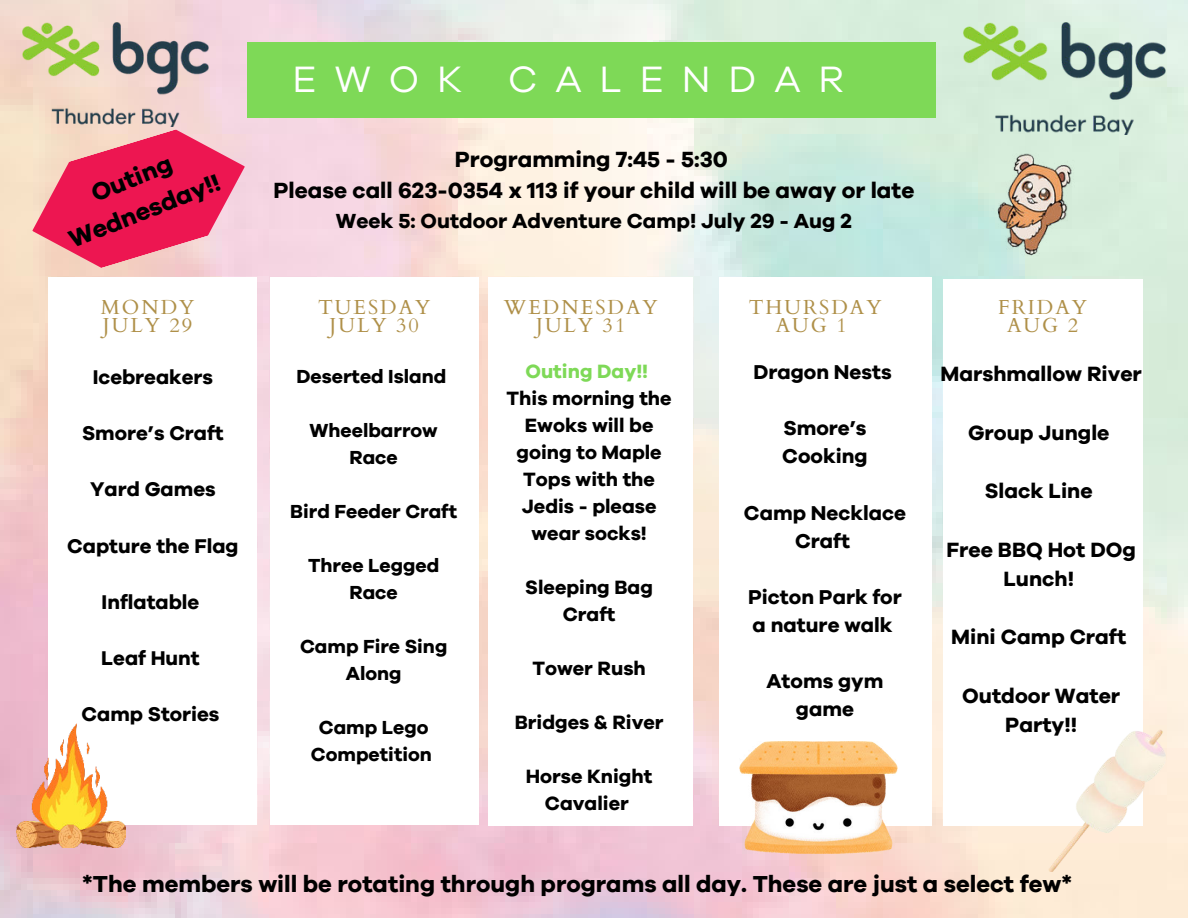
<style>
.page{position:relative;width:1188px;height:918px;background:#fff}
.page>*{position:absolute;margin:0;border:0;box-sizing:border-box;transform-origin:0 0}
.t1{font:37.95px "Galano Grotesque";letter-spacing:.475em;color:#fff}
.t2{font:700 25.2px/35px "Galano Grotesque";color:#000;text-align:center}
.t3{font:700 23.85px "Galano Grotesque";color:#000}
.t4{font:700 22.65px/31.5px "Galano Grotesque";color:#000;text-align:center}
.t5{font:700 21.3px/29.2px "Galano Grotesque";color:#000;text-align:center}
.t6{font:700 21px "Galano Grotesque";color:#000}
.t7{font:700 20.7px/28.2px "Galano Grotesque";color:#000}
.t8{font:700 20.55px "Galano Grotesque";color:#000}
.t9{font:20.25px/17.2px "Cardo";letter-spacing:.1em;color:#af9049;text-align:center}
.t10{font:700 19.8px/27px "Galano Grotesque";color:#000;text-align:center}
.t11{font:700 19.8px "Galano Grotesque";color:#7ed957}
.t12{font:700 19.5px/27px "Galano Grotesque";color:#000;text-align:center}
</style>
<div class="page">
<img style="left:0;top:0;width:1188px;height:918px">
<div style="left:270px;top:277px;width:208px;height:548px;background:#fff"></div>
<div style="left:247px;top:42px;width:688px;height:75px;background:#7ed957"></div>
<div style="left:489px;top:277px;width:204px;height:548px;background:#fff"></div>
<div style="left:943px;top:279px;width:199px;height:546px;background:#fff"></div>
<div style="left:719px;top:277px;width:212px;height:548px;background:#fff"></div>
<img style="left:22px;top:23px;width:187px;height:103px">
<img style="left:964px;top:23px;width:201px;height:111px">
<img style="left:978px;top:146px;width:111px;height:121px">
<div style="left:49px;top:277px;width:208px;height:548px;background:#fff"></div>
<svg style="left:32px;top:129px;width:213px;height:139px"></svg>
<img style="left:17px;top:723px;width:109px;height:124px">
<img style="left:739px;top:742px;width:159px;height:111px">
<img style="left:1048px;top:730px;width:117px;height:142px">
<p class="t2" style="left:50px;top:192px;width:162px;rotate:-22deg">Outing<br>Wednesday!!</p>
<p class="t9" style="left:101px;top:298px;width:95px;text-align:left">MONDY<br>JULY 29</p>
<p class="t8" style="left:93px;top:364px;width:122px">Icebreakers</p>
<p class="t8" style="left:82px;top:421px;width:143px">Smore’s Craft</p>
<p class="t8" style="left:90px;top:477px;width:127px">Yard Games</p>
<p class="t8" style="left:67px;top:533px;width:173px">Capture the Flag</p>
<p class="t8" style="left:102px;top:589px;width:99px">Inflatable</p>
<p class="t8" style="left:101px;top:646px;width:100px">Leaf Hunt</p>
<p class="t8" style="left:81px;top:702px;width:140px">Camp Stories</p>
<h1 class="t1" style="left:293px;top:57px;width:553px">EWOK CALENDAR</h1>
<p class="t4" style="left:274px;top:143px;width:642px">Programming 7:45 - 5:30<br>Please call 623-0354 x 113 if your child will be away or late</p>
<p class="t6" style="left:336px;top:208px;width:518px">Week 5: Outdoor Adventure Camp! July 29 - Aug 2</p>
<p class="t9" style="left:318px;top:298px;width:114px">TUESDAY<br>JULY 30</p>
<p class="t9" style="left:504px;top:298px;width:155px">WEDNESDAY<br>JULY 31</p>
<p class="t9" style="left:749px;top:298px;width:134px">THURSDAY<br>AUG 1</p>
<p class="t9" style="left:998px;top:298px;width:90px">FRIDAY<br>AUG 2</p>
<p class="t11" style="left:525px;top:359px;width:124px">Outing Day!!</p>
<p class="t10" style="left:507px;top:384px;width:167px">This morning the<br>Ewoks will be going to Maple<br>Tops with the<br>Jedis - please wear socks!</p>
<p class="t10" style="left:525px;top:573px;width:129px">Sleeping Bag<br>Craft</p>
<p class="t10" style="left:532px;top:654px;width:115px">Tower Rush</p>
<p class="t10" style="left:515px;top:708px;width:150px">Bridges &amp; River</p>
<p class="t10" style="left:526px;top:762px;width:128px">Horse Knight<br>Cavalier</p>
<p class="t7" style="left:753px;top:357px;width:140px">Dragon Nests</p>
<p class="t7" style="left:782px;top:413px;width:87px">Smore’s<br>Cooking</p>
<p class="t7" style="left:744px;top:498px;width:164px;text-align:center">Camp Necklace<br>Craft</p>
<p class="t5" style="left:940px;top:359px;width:203px">Marshmallow River</p>
<p class="t12" style="left:296px;top:362px;width:151px">Deserted Island</p>
<p class="t12" style="left:310px;top:416px;width:130px">Wheelbarrow<br>Race</p>
<p class="t12" style="left:290px;top:497px;width:168px">Bird Feeder Craft</p>
<p class="t12" style="left:308px;top:551px;width:133px">Three Legged<br>Race</p>
<p class="t12" style="left:300px;top:632px;width:149px">Camp Fire Sing<br>Along</p>
<p class="t12" style="left:311px;top:713px;width:123px">Camp Lego<br>Competition</p>
<p class="t5" style="left:968px;top:417px;width:143px">Group Jungle</p>
<p class="t5" style="left:985px;top:476px;width:109px">Slack Line</p>
<p class="t5" style="left:946px;top:534px;width:191px">Free BBQ Hot DOg<br>Lunch!</p>
<p class="t7" style="left:748px;top:582px;width:155px">Picton Park for a nature walk</p>
<p class="t5" style="left:951px;top:622px;width:176px">Mini Camp Craft</p>
<p class="t5" style="left:962px;top:680px;width:159px">Outdoor Water<br>Party!!</p>
<p class="t7" style="left:767px;top:667px;width:118px;text-align:center">Atoms gym game</p>
<p class="t3" style="left:82px;top:870px;width:991px">*The members will be rotating through programs all day. These are just a select few*</p>
</div>
